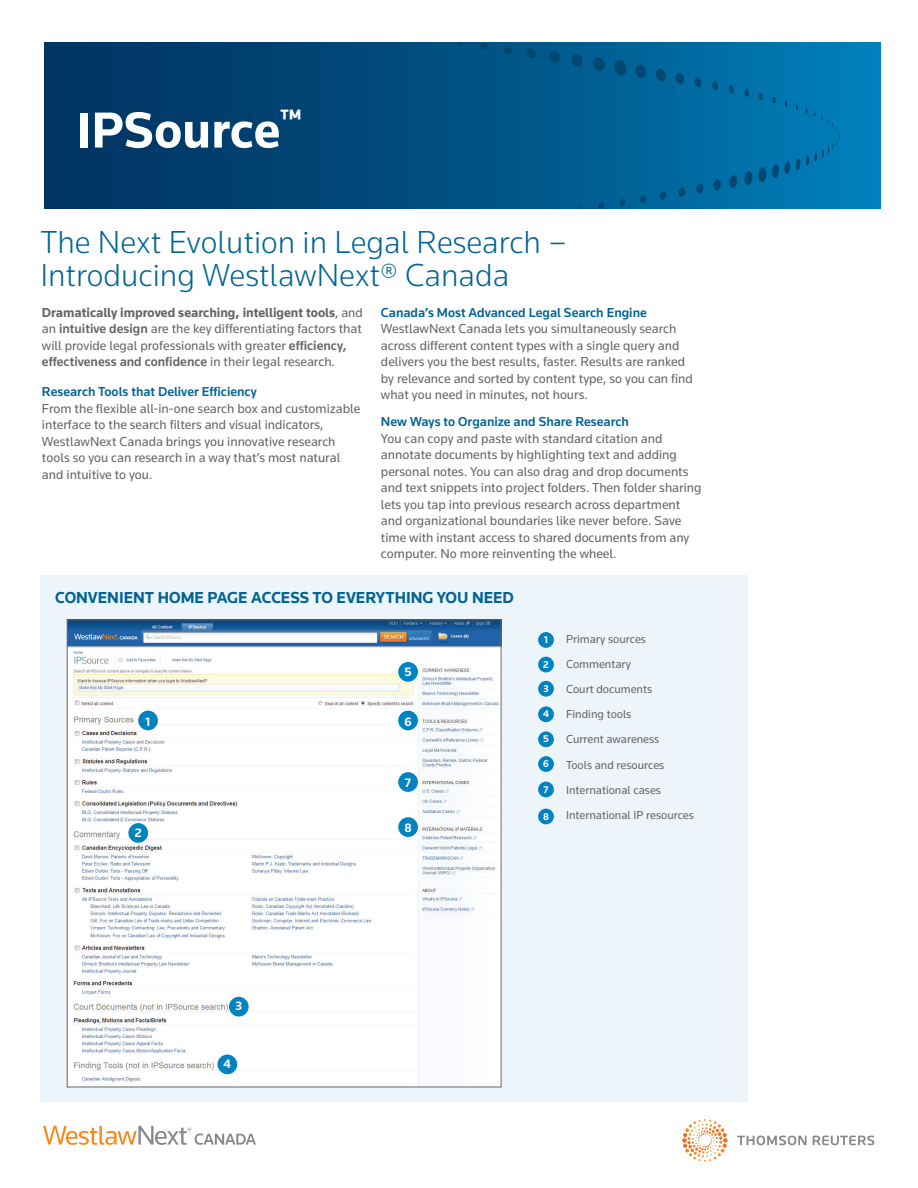
<style>
.page{position:relative;width:918px;height:1188px;background:#fff}
.page>*{position:absolute;margin:0;border:0;box-sizing:border-box;transform-origin:0 0}
.t1{font:700 52.5px "Knowledge";color:#fff}
.t2{font:300 33px/33px "Knowledge";color:#006494}
.t3{font:700 16.5px "Knowledge";color:#006494}
.t4{font:13.5px/16.5px "Knowledge";color:#656568}
.t5{font:500 13.5px "Knowledge";color:#006494}
.t6{font:700 12.6px "Knowledge";color:#fff}
.t7{font:12px/25.2px "Knowledge";color:#656568}
.t8{font:700 10.05px "Knowledge";color:#fff}
.s1{font-weight:700}
.s2{font-weight:500}
</style>
<div class="page">
<div style="left:40px;top:575px;width:707px;height:527px;background:#eef5fa"></div>
<img style="left:69px;top:622px;width:430px;height:463px">
<svg style="left:44px;top:43px;width:836px;height:165px;background:#004475"></svg>
<svg style="left:259px;top:43px;width:581px;height:165px;background:#005a8e"></svg>
<svg style="left:43px;top:1126px;width:213px;height:19px"></svg>
<svg style="left:737px;top:1136px;width:137px;height:9px"></svg>
<svg style="left:682px;top:1119px;width:46px;height:43px"></svg>
<div style="left:128px;top:823px;width:20px;height:20px;background:#0083bf;border-radius:50%"></div>
<div style="left:229px;top:997px;width:20px;height:20px;background:#0083bf;border-radius:50%"></div>
<div style="left:217px;top:1055px;width:20px;height:19px;background:#0083bf;border-radius:50%"></div>
<div style="left:398px;top:662px;width:20px;height:20px;background:#0083bf;border-radius:50%"></div>
<div style="left:398px;top:711px;width:20px;height:19px;background:#0083bf;border-radius:50%"></div>
<div style="left:398px;top:772px;width:20px;height:20px;background:#0083bf;border-radius:50%"></div>
<div style="left:398px;top:817px;width:20px;height:20px;background:#0083bf;border-radius:50%"></div>
<div style="left:538px;top:632px;width:16px;height:16px;background:#0083bf;border-radius:50%"></div>
<div style="left:538px;top:657px;width:16px;height:15px;background:#0083bf;border-radius:50%"></div>
<div style="left:538px;top:681px;width:16px;height:16px;background:#0083bf;border-radius:50%"></div>
<div style="left:538px;top:706px;width:16px;height:16px;background:#0083bf;border-radius:50%"></div>
<div style="left:538px;top:731px;width:16px;height:16px;background:#0083bf;border-radius:50%"></div>
<div style="left:538px;top:756px;width:16px;height:16px;background:#0083bf;border-radius:50%"></div>
<div style="left:538px;top:782px;width:16px;height:15px;background:#0083bf;border-radius:50%"></div>
<div style="left:538px;top:809px;width:16px;height:15px;background:#0083bf;border-radius:50%"></div>
<div style="left:138px;top:711px;width:20px;height:19px;background:#0083bf;border-radius:50%"></div>
<h1 class="t1" style="left:76px;top:98px;width:227px">IPSource<sup>™</sup></h1>
<h2 class="t2" style="left:40px;top:225px;width:528px">The Next Evolution in Legal Research –<br>Introducing WestlawNext® Canada</h2>
<p class="t4" style="left:42px;top:304px;width:322px"><span class="s1">Dramatically improved searching, intelligent tools</span>, and an <span class="s2">intuitive design</span> are the key differentiating factors that will provide legal professionals with greater <span class="s2">efficiency, effectiveness and confidence</span> in their legal research.</p>
<p class="t5" style="left:42px;top:383px;width:216px">Research Tools that Deliver Efficiency</p>
<p class="t4" style="left:42px;top:400px;width:320px">From the flexible all-in-one search box and customizable interface to the search filters and visual indicators, WestlawNext Canada brings you innovative research tools so you can research in a way that’s most natural and intuitive to you.</p>
<p class="t5" style="left:381px;top:304px;width:267px">Canada’s Most Advanced Legal Search Engine</p>
<p class="t4" style="left:381px;top:320px;width:314px">WestlawNext Canada lets you simultaneously search across different content types with a single query and delivers you the best results, faster. Results are ranked by relevance and sorted by content type, so you can find what you need in minutes, not hours.</p>
<p class="t5" style="left:381px;top:414px;width:249px">New Ways to Organize and Share Research</p>
<p class="t4" style="left:381px;top:430px;width:322px">You can copy and paste with standard citation and annotate documents by highlighting text and adding personal notes. You can also drag and drop documents and text snippets into project folders. Then folder sharing lets you tap into previous research across department and organizational boundaries like never before. Save time with instant access to shared documents from any computer. No more reinventing the wheel.</p>
<p class="t3" style="left:55px;top:587px;width:460px">CONVENIENT HOME PAGE ACCESS TO EVERYTHING YOU NEED</p>
<p class="t6" style="left:146px;top:714px;width:6px">1</p>
<p class="t6" style="left:135px;top:825px;width:8px">2</p>
<p class="t6" style="left:235px;top:999px;width:8px">3</p>
<p class="t6" style="left:224px;top:1056px;width:9px">4</p>
<p class="t6" style="left:404px;top:664px;width:9px">5</p>
<p class="t6" style="left:404px;top:714px;width:9px">6</p>
<p class="t6" style="left:405px;top:775px;width:8px">7</p>
<p class="t6" style="left:404px;top:820px;width:9px">8</p>
<p class="t8" style="left:544px;top:633px;width:5px">1</p>
<p class="t8" style="left:543px;top:658px;width:7px">2</p>
<p class="t8" style="left:543px;top:682px;width:7px">3</p>
<p class="t8" style="left:543px;top:708px;width:7px">4</p>
<p class="t8" style="left:543px;top:733px;width:7px">5</p>
<p class="t8" style="left:543px;top:758px;width:7px">6</p>
<p class="t8" style="left:543px;top:783px;width:6px">7</p>
<p class="t8" style="left:543px;top:810px;width:7px">8</p>
<p class="t7" style="left:566px;top:626px;width:129px">Primary sources<br>Commentary<br>Court documents<br>Finding tools<br>Current awareness<br>Tools and resources<br>International cases<br>International IP resources</p>
</div>
